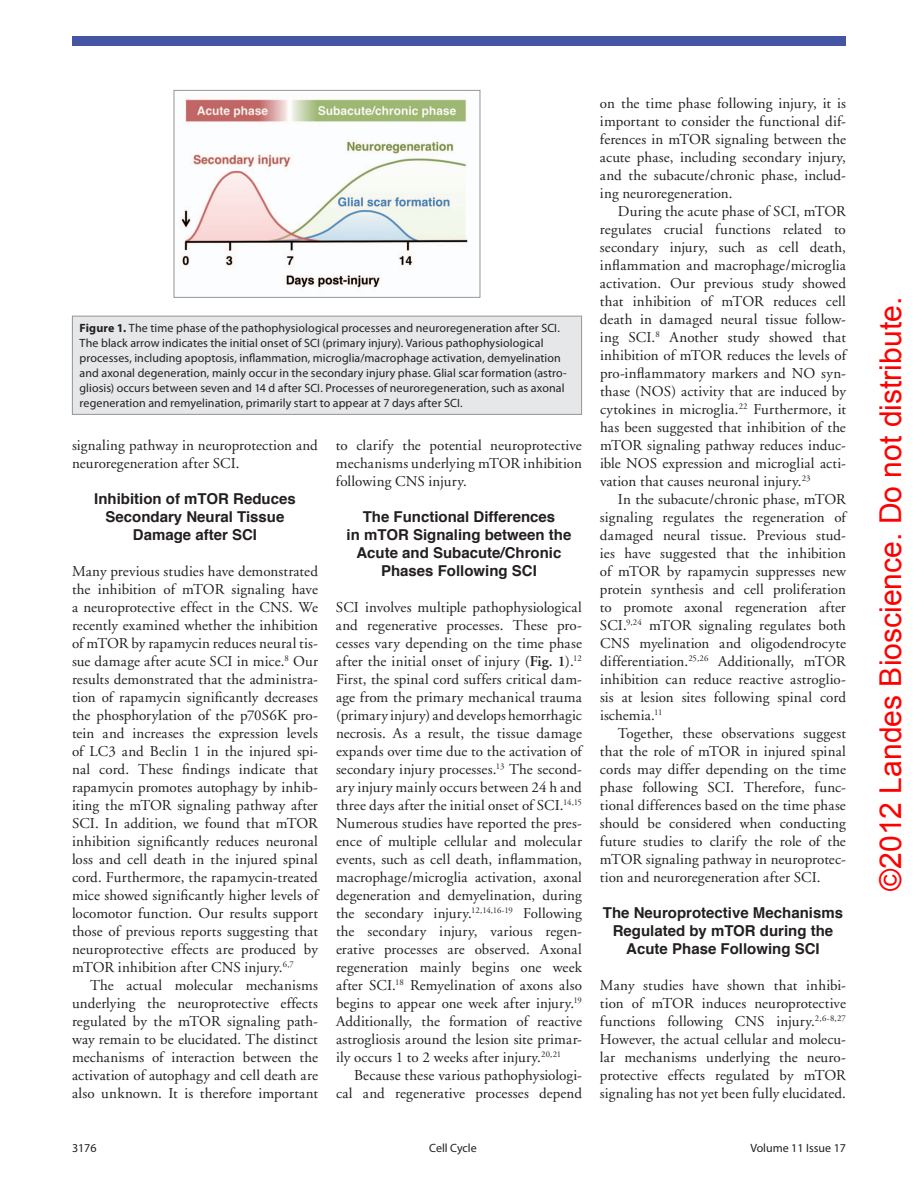
<style>
.page{position:relative;width:918px;height:1188px;background:#fff}
.page>*{position:absolute;margin:0;border:0;box-sizing:border-box;transform-origin:0 0}
.t1{font:30.15px "Arial";color:#f00}
.t2{font:15px/18px "Adobe Garamond";letter-spacing:.005em;color:#231f20;text-align:justify}
.t3{font:700 15px/18px "Helvetica";color:#231f20;text-align:center}
.t4{font:12px/15px "Myriad Pro";letter-spacing:.01em;color:#231f20}
.s1{font-weight:700}
.s2{font-weight:600}
</style>
<div class="page">
<div style="left:72px;top:36px;width:774px;height:10px;background:#4455a4"></div>
<img style="left:181px;top:99px;width:287px;height:189px">
<div style="left:174px;top:90px;width:306px;height:208px;border:1px solid #939598"></div>
<div style="left:72px;top:316px;width:510px;height:98px;background:#e6e7e9"></div>
<div style="left:72px;top:316px;width:510px;height:99px;border:1px solid #939598"></div>
<p class="t4" style="left:80px;top:321px;width:489px"><span class="s1">Figure 1.</span> The time phase of the pathophysiological processes and neuroregeneration after SCI .<br>The black arrow indicates the initial onset of SCI (primary injury). Various pathophysiological processes, including apoptosis, inflammation, microglia/macrophage activation, demyelination and axonal degeneration, mainly occur in the secondary injury phase. Glial scar formation (astro&shy;gliosis) occurs between seven and 14 d after SCI . Processes of neuroregeneration, such as axonal regeneration and remyelination, primarily start to appear at 7 days after SCI .</p>
<p class="t2" style="left:72px;top:437px;width:247px">signaling pathway in neuroprotection and neuroregeneration after SCI.</p>
<p class="t3" style="left:94px;top:490px;width:203px">Inhibition of mTOR Reduces<br>Secondary Neural Tissue<br>Damage after SCI</p>
<p class="t2" style="left:72px;top:563px;width:248px">Many previous studies have demonstrated the inhibition of mTOR signaling have a neuroprotective effect in the CNS. We recently examined whether the inhibition of mTOR by rapamycin reduces neural tis&shy;sue damage after acute SCI in mice.<sup>8</sup> Our results demonstrated that the administra&shy;tion of rapamycin significantly decreases the phosphorylation of the p70S6K pro&shy;tein and increases the expression levels of LC3 and Beclin 1 in the injured spi&shy;nal cord. These findings indicate that rapamycin promotes autophagy by inhib&shy;iting the mTOR signaling pathway after SCI. In addition, we found that mTOR inhibition significantly reduces neuronal loss and cell death in the injured spinal cord. Furthermore, the rapamycin-treated mice showed significantly higher levels of locomotor function. Our results support those of previous reports suggesting that neuroprotective effects are produced by mTOR inhibition after CNS injury.<sup>6,7</sup></p>
<p class="t2" style="left:72px;top:977px;width:248px;text-indent:18px">The actual molecular mechanisms underlying the neuroprotective effects regulated by the mTOR signaling path&shy;way remain to be elucidated. The distinct mechanisms of interaction between the activation of autophagy and cell death are also unknown. It is therefore important</p>
<p class="t2" style="left:336px;top:437px;width:247px">to clarify the potential neuroprotective mechanisms underlying mTOR inhibition following CNS injury.</p>
<p class="t3" style="left:347px;top:508px;width:226px">The Functional Differences<br>in mTOR Signaling between the<br>Acute and Subacute/Chronic<br>Phases Following SCI</p>
<p class="t2" style="left:336px;top:599px;width:248px">SCI involves multiple pathophysiological and regenerative processes. These pro&shy;cesses vary depending on the time phase after the initial onset of injury (<span class="s2">Fig. 1</span>).<sup>12<br></sup>First, the spinal cord suffers critical dam&shy;age from the primary mechanical trauma (primary injury) and develops hemorrhagic necrosis. As a result, the tissue damage expands over time due to the activation of secondary injury processes.<sup>13</sup> The second&shy;ary injury mainly occurs between 24 h and three days after the initial onset of SCI.<sup>14,15<br></sup>Numerous studies have reported the pres&shy;ence of multiple cellular and molecular events, such as cell death, inflammation, macrophage/microglia activation, axonal degeneration and demyelination, during the secondary injury.<sup>12,14,16-19</sup> Following the secondary injury, various regen&shy;erative processes are observed. Axonal regeneration mainly begins one week after SCI.<sup>18</sup> Remyelination of axons also begins to appear one week after injury.<sup>19<br></sup>Additionally, the formation of reactive astrogliosis around the lesion site primar&shy;ily occurs 1 to 2 weeks after injury.<sup>20,21</sup></p>
<p class="t2" style="left:336px;top:1067px;width:247px;text-align:right">Because these various pathophysiologi&shy;cal and regenerative processes depend</p>
<p class="t2" style="left:600px;top:95px;width:247px">on the time phase following injury, it is important to consider the functional dif&shy;ferences in mTOR signaling between the acute phase, including secondary injury, and the subacute/chronic phase, includ&shy;ing neuroregeneration.</p>
<p class="t2" style="left:600px;top:203px;width:248px;text-indent:18px">During the acute phase of SCI, mTOR regulates crucial functions related to secondary injury, such as cell death, inflammation and macrophage/microglia activation. Our previous study showed that inhibition of mTOR reduces cell death in damaged neural tissue follow&shy;ing SCI.<sup>8</sup> Another study showed that inhibition of mTOR reduces the levels of pro-inflammatory markers and NO syn&shy;thase (NOS) activity that are induced by cytokines in microglia.<sup>22</sup> Furthermore, it has been suggested that inhibition of the mTOR signaling pathway reduces induc&shy;ible NOS expression and microglial acti&shy;vation that causes neuronal injury.<sup>23</sup></p>
<p class="t2" style="left:600px;top:491px;width:248px;text-indent:18px">In the subacute/chronic phase, mTOR signaling regulates the regeneration of damaged neural tissue. Previous stud&shy;ies have suggested that the inhibition of mTOR by rapamycin suppresses new protein synthesis and cell proliferation to promote axonal regeneration after SCI.<sup>9,24</sup> mTOR signaling regulates both CNS myelination and oligodendrocyte differentiation.<sup>25,26</sup> Additionally, mTOR inhibition can reduce reactive astroglio&shy;sis at lesion sites following spinal cord ischemia.<sup>11</sup></p>
<p class="t2" style="left:600px;top:725px;width:247px;text-indent:18px">Together, these observations suggest that the role of mTOR in injured spinal cords may differ depending on the time phase following SCI. Therefore, func&shy;tional differences based on the time phase should be considered when conducting future studies to clarify the role of the mTOR signaling pathway in neuroprotec&shy;tion and neuroregeneration after SCI.</p>
<p class="t3" style="left:603px;top:904px;width:242px">The Neuroprotective Mechanisms<br>Regulated by mTOR during the<br>Acute Phase Following SCI</p>
<p class="t2" style="left:600px;top:977px;width:248px">Many studies have shown that inhibi&shy;tion of mTOR induces neuroprotective functions following CNS injury.<sup>2,6-8,27<br></sup>However, the actual cellular and molecu&shy;lar mechanisms underlying the neuro&shy;protective effects regulated by mTOR signaling has not yet been fully elucidated.</p>
<p class="t4" style="left:72px;top:1141px;width:26px">3176</p>
<p class="t4" style="left:429px;top:1141px;width:49px">Cell Cycle</p>
<p class="t4" style="left:750px;top:1141px;width:97px">Volume 11 Issue 17</p>
<h1 class="t1" style="left:871px;top:891px;width:595px;rotate:-90deg">©2012 Landes Bioscience. Do not distribute.</h1>
</div>
